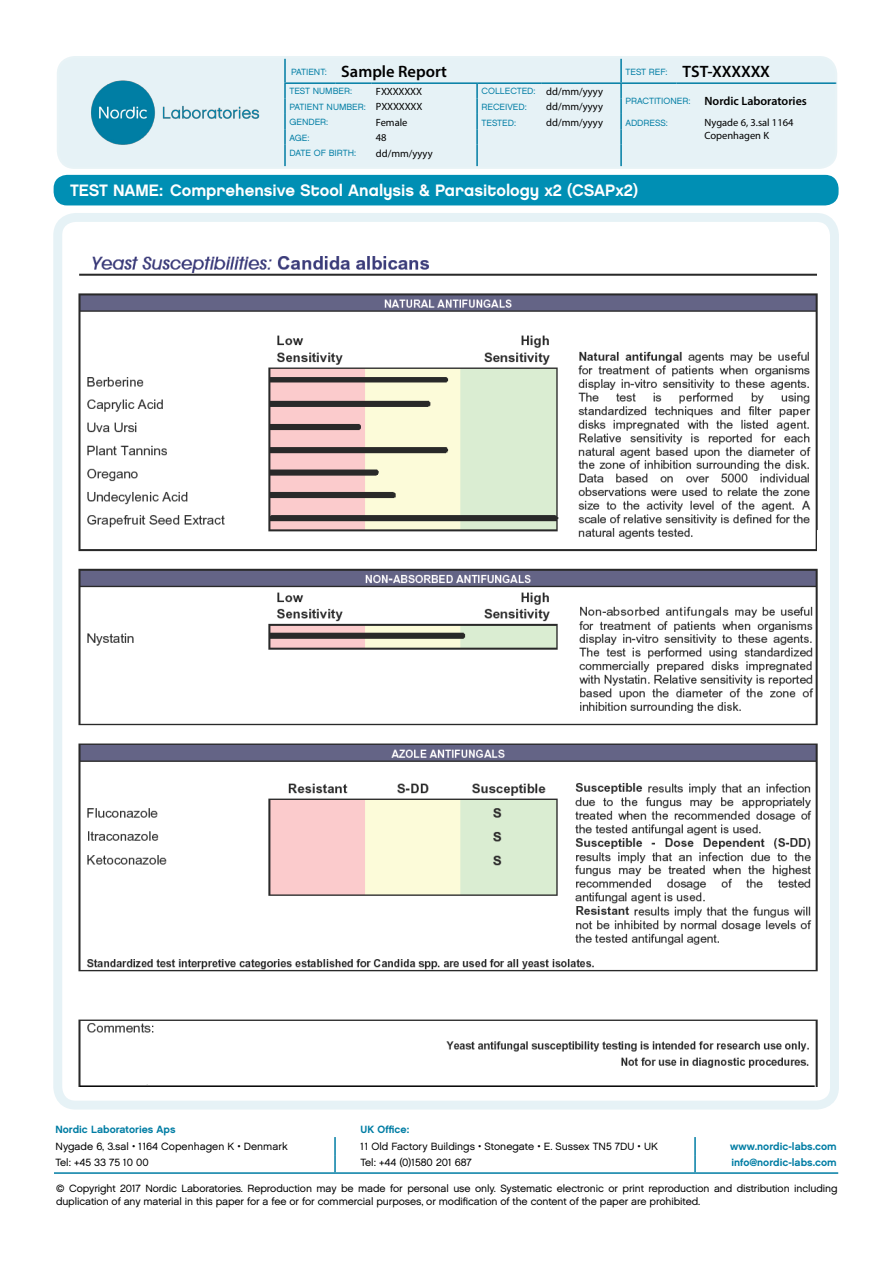
<style>
.page{position:relative;width:893px;height:1263px;background:#fff}
.page>*{position:absolute;margin:0;border:0;box-sizing:border-box;transform-origin:0 0}
.t1{font:16.5px "Chalet New York Nineteen Eighty";color:#fff}
.t2{font:600 16.5px "Myriad Pro";color:#000}
.t3{font:600 12px "Myriad Pro";color:#000}
.t4{font:10.5px/12.6px "Chalet London Nineteen Sixty";letter-spacing:-.01em;color:#000}
.t5{font:10.5px "Myriad Pro";color:#000}
.t6{font:10.5px "Chalet New York Nineteen Sixty";color:#007da4}
.t7{font:9px "Chalet London Nineteen Sixty";color:#007da4}
.s1{font-family:"Myriad Pro";font-size:10.5px;color:#000}
.s2{font-family:"Chalet London Nineteen Sixty";font-weight:400;font-size:9px;color:#007da4}
</style>
<div class="page">
<img style="left:78px;top:256px;width:740px;height:831px">
<hr style="left:80px;top:1085px;width:735px;height:2px;background:#000">
<div style="left:85px;top:1035px;width:204px;height:49px;background:#fff"></div>
<div style="left:53px;top:213px;width:786px;height:896px;border:9px solid #007da4;border-radius:18px"></div>
<hr style="left:54px;top:1172px;width:281px;height:2px;background:#007da4">
<hr style="left:695px;top:1172px;width:143px;height:2px;background:#007da4">
<svg style="left:334px;top:1137px;width:2px;height:35px"></svg>
<svg style="left:694px;top:1137px;width:2px;height:35px"></svg>
<hr style="left:335px;top:1172px;width:360px;height:2px;background:#007da4">
<div style="left:54px;top:175px;width:785px;height:30px;background:#008fb4;border-radius:14px"></div>
<div style="left:57px;top:56px;width:780px;height:113px;background:#e6f2f6;border-radius:18px"></div>
<svg style="left:284px;top:84px;width:2px;height:61px"></svg>
<hr style="left:284px;top:145px;width:2px;height:21px;background:#007da4">
<svg style="left:476px;top:84px;width:2px;height:61px"></svg>
<hr style="left:476px;top:145px;width:2px;height:21px;background:#007da4">
<hr style="left:284px;top:59px;width:2px;height:23px;background:#007da4">
<hr style="left:284px;top:82px;width:51px;height:2px;background:#007da4">
<hr style="left:335px;top:82px;width:36px;height:2px;background:#007da4">
<hr style="left:371px;top:82px;width:106px;height:2px;background:#007da4">
<hr style="left:477px;top:82px;width:65px;height:2px;background:#007da4">
<hr style="left:542px;top:82px;width:79px;height:2px;background:#007da4">
<hr style="left:677px;top:82px;width:23px;height:2px;background:#007da4">
<hr style="left:700px;top:82px;width:136px;height:2px;background:#007da4">
<hr style="left:620px;top:59px;width:2px;height:23px;background:#007da4">
<hr style="left:621px;top:82px;width:56px;height:2px;background:#007da4">
<svg style="left:620px;top:84px;width:2px;height:61px"></svg>
<hr style="left:620px;top:145px;width:2px;height:21px;background:#007da4">
<img style="left:91px;top:80px;width:168px;height:65px">
<div style="left:55px;top:54px;width:784px;height:117px;border:4px solid #fff;border-radius:18px"></div>
<h1 class="t2" style="left:291px;top:61px;width:158px"><sup>PATIENT:</sup> Sample Report</h1>
<h1 class="t2" style="left:626px;top:61px;width:146px"><sup>TEST</sup> <sup>REF:</sup> TST-XXXXXX</h1>
<p class="t7" style="left:289px;top:86px;width:64px">TEST NUMBER:</p>
<p class="t5" style="left:376px;top:85px;width:48px">FXXXXXXX</p>
<p class="t7" style="left:482px;top:86px;width:123px">COLLECTED: <span class="s1">dd/mm/yyyy</span></p>
<p class="t3" style="left:626px;top:93px;width:183px"><span class="s2">PRACTITIONER:</span> Nordic Laboratories</p>
<p class="t7" style="left:289px;top:101px;width:134px">PATIENT NUMBER: <span class="s1">PXXXXXXX</span></p>
<p class="t7" style="left:482px;top:101px;width:47px">RECEIVED:</p>
<p class="t5" style="left:546px;top:100px;width:58px">dd/mm/yyyy</p>
<p class="t7" style="left:289px;top:117px;width:40px">GENDER:</p>
<p class="t5" style="left:376px;top:116px;width:33px">Female</p>
<p class="t7" style="left:482px;top:117px;width:36px">TESTED:</p>
<p class="t5" style="left:546px;top:116px;width:58px">dd/mm/yyyy</p>
<p class="t7" style="left:626px;top:117px;width:44px">ADDRESS:</p>
<p class="t5" style="left:704px;top:116px;width:90px">Nygade 6, 3.sal 1164</p>
<p class="t7" style="left:289px;top:132px;width:22px">AGE:</p>
<p class="t5" style="left:376px;top:131px;width:12px">48</p>
<p class="t5" style="left:704px;top:129px;width:66px">Copenhagen K</p>
<p class="t7" style="left:289px;top:148px;width:68px">DATE OF BIRTH:</p>
<p class="t5" style="left:376px;top:147px;width:58px">dd/mm/yyyy</p>
<h1 class="t1" style="left:70px;top:180px;width:569px">TEST NAME: Comprehensive Stool Analysis &amp; Parasitology x2 (CSAPx2)</h1>
<p class="t6" style="left:56px;top:1123px;width:122px">Nordic Laboratories Aps</p>
<p class="t6" style="left:361px;top:1123px;width:50px">UK Office:</p>
<p class="t4" style="left:56px;top:1140px;width:234px">Nygade 6, 3.sal • 1164 Copenhagen K • Denmark</p>
<p class="t4" style="left:361px;top:1140px;width:299px">11 Old Factory Buildings • Stonegate • E. Sussex TN5 7DU • UK</p>
<p class="t6" style="left:730px;top:1140px;width:108px">www.nordic-labs.com</p>
<p class="t4" style="left:55px;top:1156px;width:95px">Tel: +45 33 75 10 00</p>
<p class="t4" style="left:360px;top:1156px;width:113px">Tel: +44 (0)1580 201 687</p>
<p class="t6" style="left:731px;top:1156px;width:107px">info@nordic-labs.com</p>
<p class="t4" style="left:56px;top:1182px;width:783px">© Copyright 2017 Nordic Laboratories. Reproduction may be made for personal use only. Systematic electronic or print reproduction and distribution including duplication of any material in this paper for a fee or for commercial purposes, or modification of the content of the paper are prohibited.</p>
</div>
